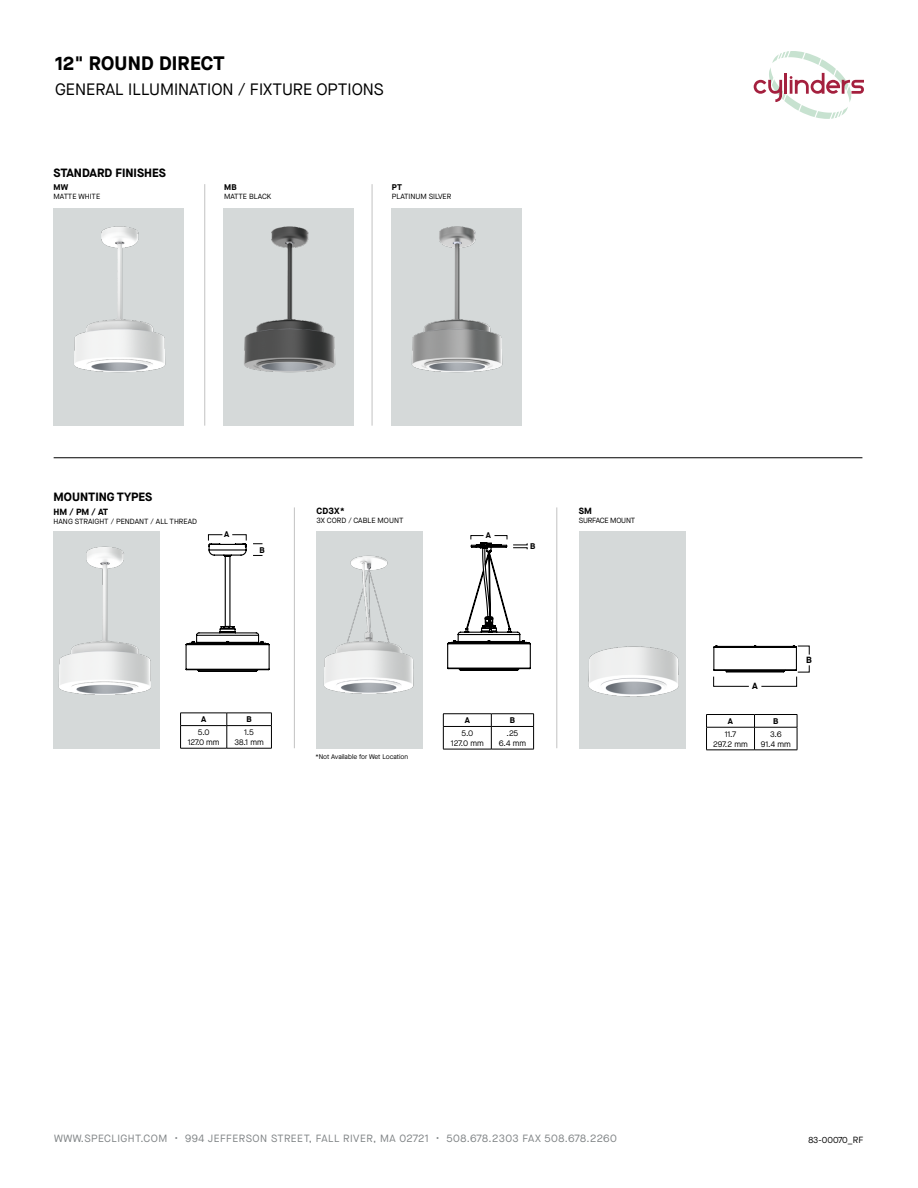
<style>
.page{position:relative;width:918px;height:1188px;background:#fff}
.page>*{position:absolute;margin:0;border:0;box-sizing:border-box;transform-origin:0 0}
.t1{font:700 19.5px "Maison Neue";letter-spacing:.01em;color:#000}
.t2{font:16.5px "Maison Neue";color:#000}
.t3{font:700 12px "Maison Neue";color:#000}
.t4{font:10.5px "Maison Neue";letter-spacing:.045em;color:#808486}
.t5{font:700 9px "Maison Neue";color:#000}
.t6{font:9px "Maison Neue";color:#000}
.t7{font:8.25px/9.9px "Maison Neue";color:#000;text-align:center}
.t8{font:700 8.25px "Maison Neue";color:#000}
.t9{font:7.5px "Maison Neue";color:#000}
.t10{font:7.5px "Maison Neue";letter-spacing:-.03em;color:#000}
.t11{font:6.75px "Maison Neue";color:#000}
</style>
<div class="page">
<svg style="left:754px;top:51px;width:110px;height:68px"></svg>
<hr style="left:54px;top:457px;width:808px;height:1px;background:#000">
<hr style="left:294px;top:507px;width:1px;height:241px;background:#000">
<hr style="left:556px;top:507px;width:1px;height:241px;background:#000">
<div style="left:54px;top:531px;width:106px;height:218px;background:#d5d9d9"></div>
<div style="left:54px;top:208px;width:130px;height:218px;background:#d5d9d9"></div>
<div style="left:223px;top:208px;width:131px;height:218px;background:#d5d9d9"></div>
<div style="left:391px;top:208px;width:131px;height:218px;background:#d5d9d9"></div>
<hr style="left:204px;top:184px;width:1px;height:242px;background:#000">
<hr style="left:372px;top:184px;width:1px;height:242px;background:#000">
<div style="left:579px;top:531px;width:106px;height:218px;background:#d5d9d9"></div>
<div style="left:316px;top:531px;width:107px;height:218px;background:#d5d9d9"></div>
<img style="left:244px;top:226px;width:92px;height:147px">
<img style="left:411px;top:226px;width:92px;height:147px">
<img style="left:74px;top:226px;width:92px;height:147px">
<svg style="left:185px;top:625px;width:85px;height:47px"></svg>
<hr style="left:180px;top:713px;width:47px;height:1px;background:#000">
<hr style="left:227px;top:713px;width:45px;height:1px;background:#000">
<hr style="left:180px;top:725px;width:47px;height:1px;background:#000">
<svg style="left:180px;top:713px;width:1px;height:35px"></svg>
<hr style="left:227px;top:725px;width:45px;height:1px;background:#000">
<svg style="left:227px;top:713px;width:1px;height:35px"></svg>
<svg style="left:271px;top:713px;width:1px;height:35px"></svg>
<hr style="left:180px;top:748px;width:47px;height:1px;background:#000">
<hr style="left:227px;top:748px;width:45px;height:1px;background:#000">
<hr style="left:225px;top:556px;width:1px;height:70px;background:#000">
<hr style="left:229px;top:556px;width:1px;height:70px;background:#000">
<svg style="left:208px;top:534px;width:39px;height:24px"></svg>
<img style="left:58px;top:546px;width:93px;height:149px">
<hr style="left:443px;top:713px;width:48px;height:1px;background:#000">
<hr style="left:491px;top:713px;width:43px;height:1px;background:#000">
<hr style="left:443px;top:726px;width:48px;height:1px;background:#000">
<svg style="left:443px;top:714px;width:1px;height:35px"></svg>
<hr style="left:491px;top:726px;width:43px;height:1px;background:#000">
<svg style="left:491px;top:714px;width:1px;height:35px"></svg>
<svg style="left:533px;top:714px;width:1px;height:35px"></svg>
<hr style="left:443px;top:749px;width:48px;height:1px;background:#000">
<hr style="left:491px;top:749px;width:43px;height:1px;background:#000">
<svg style="left:447px;top:535px;width:84px;height:136px"></svg>
<img style="left:324px;top:555px;width:90px;height:139px">
<svg style="left:713px;top:645px;width:97px;height:42px"></svg>
<hr style="left:706px;top:714px;width:49px;height:1px;background:#000">
<hr style="left:755px;top:714px;width:42px;height:1px;background:#000">
<hr style="left:706px;top:727px;width:49px;height:1px;background:#000">
<svg style="left:706px;top:715px;width:1px;height:35px"></svg>
<hr style="left:755px;top:727px;width:42px;height:1px;background:#000">
<svg style="left:754px;top:715px;width:1px;height:35px"></svg>
<svg style="left:797px;top:715px;width:1px;height:35px"></svg>
<hr style="left:706px;top:750px;width:49px;height:1px;background:#000">
<hr style="left:755px;top:750px;width:42px;height:1px;background:#000">
<img style="left:588px;top:626px;width:98px;height:97px">
<h1 class="t1" style="left:55px;top:49px;width:171px">12" ROUND DIRECT</h1>
<h2 class="t2" style="left:55px;top:78px;width:330px">GENERAL ILLUMINATION / FIXTURE OPTIONS</h2>
<p class="t3" style="left:54px;top:165px;width:114px">STANDARD FINISHES</p>
<p class="t8" style="left:54px;top:182px;width:16px">MW</p>
<p class="t9" style="left:54px;top:192px;width:48px">MATTE WHITE</p>
<p class="t8" style="left:224px;top:182px;width:14px">MB</p>
<p class="t9" style="left:224px;top:192px;width:49px">MATTE BLACK</p>
<p class="t8" style="left:392px;top:182px;width:12px">PT</p>
<p class="t9" style="left:392px;top:192px;width:61px">PLATINUM SILVER</p>
<p class="t3" style="left:54px;top:488px;width:100px">MOUNTING TYPES</p>
<p class="t5" style="left:54px;top:505px;width:56px">HM / PM / AT</p>
<p class="t9" style="left:54px;top:516px;width:145px">HANG STRAIGHT / PENDANT / ALL THREAD</p>
<p class="t5" style="left:316px;top:505px;width:30px">CD3X*</p>
<p class="t9" style="left:316px;top:516px;width:89px">3X CORD / CABLE MOUNT</p>
<p class="t5" style="left:579px;top:505px;width:15px">SM</p>
<p class="t10" style="left:579px;top:516px;width:58px">SURFACE MOUNT</p>
<p class="t8" style="left:224px;top:529px;width:7px">A</p>
<p class="t8" style="left:486px;top:529px;width:7px">A</p>
<p class="t8" style="left:259px;top:544px;width:7px">B</p>
<p class="t8" style="left:530px;top:541px;width:7px">B</p>
<p class="t5" style="left:806px;top:653px;width:7px">B</p>
<p class="t5" style="left:752px;top:680px;width:7px">A</p>
<p class="t8" style="left:201px;top:714px;width:7px">A</p>
<p class="t8" style="left:246px;top:714px;width:7px">B</p>
<p class="t7" style="left:188px;top:727px;width:33px">5.0<br>127.0 mm</p>
<p class="t7" style="left:234px;top:727px;width:31px">1.5<br>38.1 mm</p>
<p class="t8" style="left:465px;top:714px;width:7px">A</p>
<p class="t8" style="left:510px;top:714px;width:7px">B</p>
<p class="t7" style="left:451px;top:728px;width:34px">5.0<br>127.0 mm</p>
<p class="t7" style="left:499px;top:728px;width:29px">.25<br>6.4 mm</p>
<p class="t8" style="left:728px;top:715px;width:7px">A</p>
<p class="t8" style="left:773px;top:715px;width:7px">B</p>
<p class="t7" style="left:713px;top:729px;width:36px">11.7<br>297.2 mm</p>
<p class="t7" style="left:761px;top:729px;width:31px">3.6<br>91.4 mm</p>
<p class="t11" style="left:315px;top:752px;width:94px">*Not Available for Wet Location</p>
<p class="t4" style="left:54px;top:1132px;width:564px">WWW.SPECLIGHT.COM • 994 JEFFERSON STREET, FALL RIVER, MA 02721 • 508.678.2303 FAX 508.678.2260</p>
<p class="t6" style="left:808px;top:1133px;width:56px">83-00070_RF</p>
</div>
